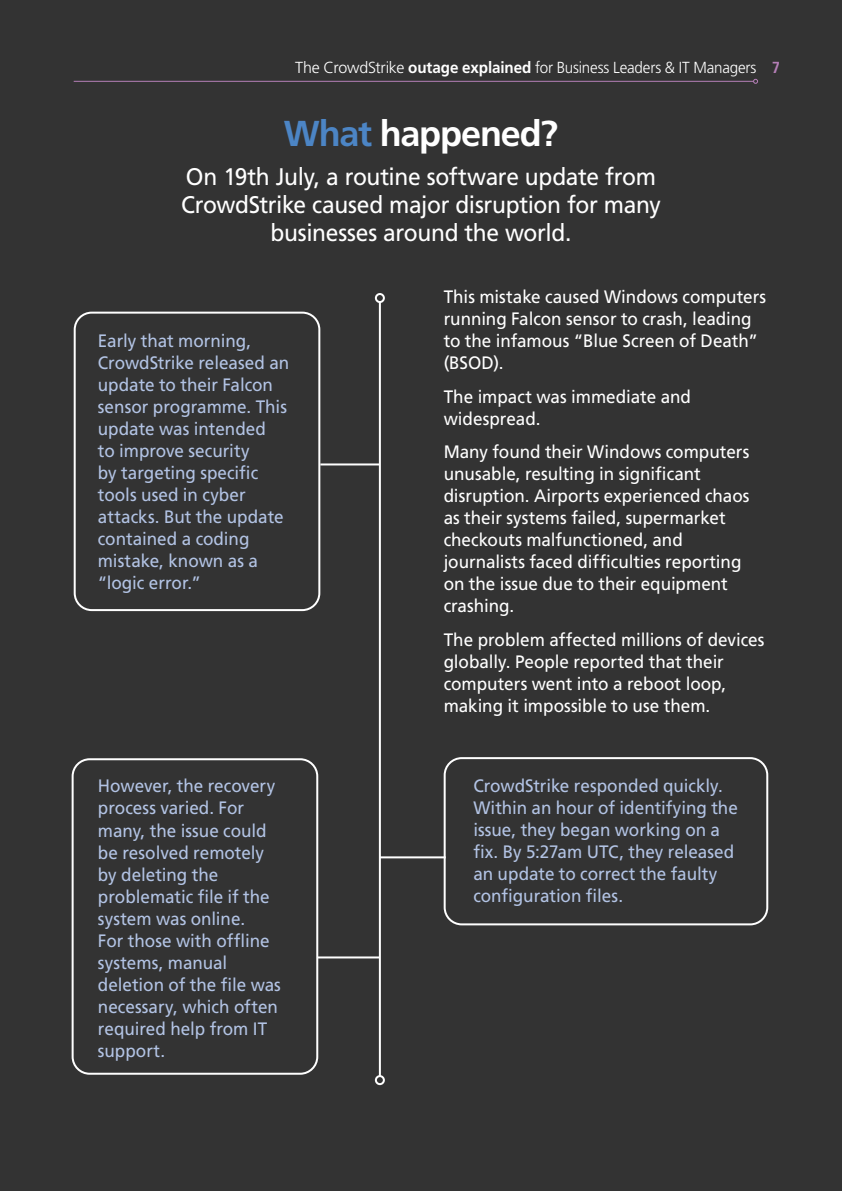
<style>
.page{position:relative;width:842px;height:1191px;background:#333}
.page>*{position:absolute;margin:0;border:0;box-sizing:border-box;transform-origin:0 0}
.t1{font:700 36px "Frutiger LT Std";letter-spacing:-.035em;color:#fff}
.t2{font:24px/28px "Frutiger LT Std";letter-spacing:-.015em;color:#fff;text-align:center;scale:.95 1}
.t3{font:18px/22px "Frutiger LT Std";letter-spacing:-.005em;color:#b2c3e4;scale:.95 1}
.t4{font:18px/22px "Frutiger LT Std";color:#fff;scale:.95 1}
.t5{font:300 16px "Frutiger LT Std";letter-spacing:-.015em;color:#fff}
.t6{font:700 condensed 16px "Frutiger LT Std";color:#b57fb7}
.s1{font-weight:700}
.s2{color:#4c85c5}
</style>
<div class="page">
<div style="left:444px;top:757px;width:324px;height:168px;border:2px solid #fff;border-radius:17px"></div>
<hr style="left:379px;top:302px;width:2px;height:774px;background:#fff">
<div style="left:375px;top:293px;width:10px;height:10px;border:2px solid #fff;border-radius:50%"></div>
<div style="left:375px;top:1075px;width:10px;height:10px;border:2px solid #fff;border-radius:50%"></div>
<div style="left:74px;top:312px;width:246px;height:299px;border:2px solid #fff;border-radius:17px"></div>
<hr style="left:320px;top:463px;width:60px;height:2px;background:#fff">
<hr style="left:380px;top:856px;width:66px;height:2px;background:#fff">
<div style="left:72px;top:758px;width:246px;height:316px;border:2px solid #fff;border-radius:17px"></div>
<hr style="left:317px;top:956px;width:63px;height:2px;background:#fff">
<hr style="left:74px;top:81px;width:679px;height:1px;background:#b57fb7">
<svg style="left:753px;top:79px;width:5px;height:5px"></svg>
<p class="t5" style="left:295px;top:58px;width:463px">The CrowdStrike <span class="s1">outage explained</span> for Business Leaders &amp; IT Managers</p>
<p class="t6" style="left:772px;top:58px;width:10px">7</p>
<p class="t1" style="left:284px;top:112px;width:276px"><span class="s2">What</span> happened?</p>
<p class="t2" style="left:181px;top:163px;width:506px">On 19th July, a routine software update from<br>CrowdStrike caused major disruption for many businesses around the world.</p>
<p class="t3" style="left:98px;top:329px;width:203px">Early that morning,<br>CrowdStrike released an update to their Falcon sensor programme. This update was intended<br>to improve security<br>by targeting specific tools used in cyber attacks. But the update contained a coding mistake, known as a “logic error.”</p>
<p class="t3" style="left:98px;top:775px;width:194px">However, the recovery process varied. For many, the issue could be resolved remotely by deleting the problematic file if the system was online.<br>For those with offline systems, manual deletion of the file was necessary, which often required help from IT support.</p>
<p class="t4" style="left:444px;top:286px;width:341px">This mistake caused Windows computers running Falcon sensor to crash, leading to the infamous “Blue Screen of Death” (BSOD).</p>
<p class="t4" style="left:444px;top:385px;width:262px">The impact was immediate and widespread.</p>
<p class="t4" style="left:444px;top:441px;width:323px">Many found their Windows computers unusable, resulting in significant disruption. Airports experienced chaos as their systems failed, supermarket checkouts malfunctioned, and journalists faced difficulties reporting on the issue due to their equipment crashing.</p>
<p class="t4" style="left:444px;top:628px;width:339px">The problem affected millions of devices globally. People reported that their computers went into a reboot loop, making it impossible to use them.</p>
<p class="t3" style="left:473px;top:775px;width:280px">CrowdStrike responded quickly.<br>Within an hour of identifying the issue, they began working on a fix. By 5:27am UTC, they released an update to correct the faulty configuration files.</p>
</div>
